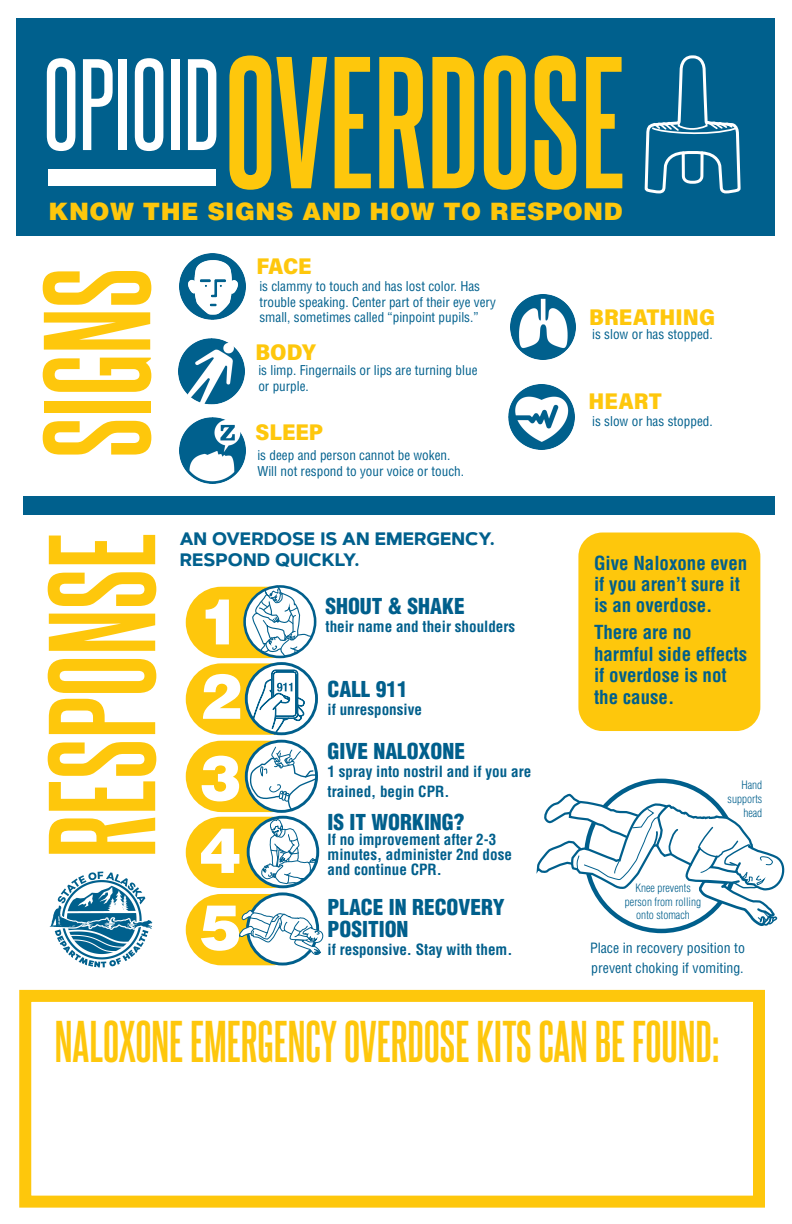
<style>
.page{position:relative;width:792px;height:1224px;background:#fff}
.page>*{position:absolute;margin:0;border:0;box-sizing:border-box;transform-origin:0 0}
.t1{font:700 159.6px "Steelfish Rg";color:#fec70c}
.t2{font:700 129.3px "Steelfish Rg";color:#fec70c}
.t3{font:110.4px "Steelfish Rg";color:#fff}
.t4{font:900 62.8px "Helvetica LT Std";color:#fff}
.t5{font:700 50px "Steelfish Rg";color:#fec70c}
.t6{font:900 24px "Helvetica LT Std";letter-spacing:.02em;color:#fec70c}
.t7{font:22.8px "Acumin Variable Concept";color:#fec70c}
.t8{font:900 condensed 21.4px "Helvetica LT Std";color:#005f8c}
.t9{font:700 condensed 18.9px/21.4px "Helvetica LT Std";color:#005f8c}
.t10{font:700 18px/21.6px "Artegra Sans";color:#00608d}
.t11{font:700 condensed 15.1px/15.1px "Helvetica LT Std";color:#005f8c}
.t12{font:condensed 13.9px/20px "Helvetica LT Std";color:#005f8c}
.t13{font:condensed 13.2px/15.6px "Helvetica LT Std";color:#00608d}
.t14{font:300 condensed 11.3px/13.6px "Helvetica LT Std";color:#005f8c;text-align:center}
</style>
<div class="page">
<div style="left:17px;top:18px;width:758px;height:218px;background:#00608d"></div>
<div style="left:23px;top:497px;width:752px;height:18px;background:#00608d"></div>
<img style="left:180px;top:254px;width:65px;height:65px">
<img style="left:180px;top:418px;width:65px;height:65px">
<img style="left:179px;top:338px;width:65px;height:67px">
<img style="left:510px;top:294px;width:66px;height:65px">
<img style="left:509px;top:385px;width:65px;height:65px">
<div style="left:49px;top:169px;width:167px;height:17px;background:#fff"></div>
<img style="left:49px;top:871px;width:104px;height:97px">
<svg style="left:644px;top:55px;width:97px;height:139px"></svg>
<div style="left:19px;top:990px;width:746px;height:218px;border:12px solid #fec70c"></div>
<div style="left:578px;top:533px;width:182px;height:198px;background:#fec70c;border-radius:24px"></div>
<div style="left:186px;top:587px;width:121px;height:71px;background:#fec70c;border-radius:36px"></div>
<div style="left:186px;top:663px;width:121px;height:72px;background:#fec70c;border-radius:36px"></div>
<div style="left:186px;top:741px;width:121px;height:71px;background:#fec70c;border-radius:36px"></div>
<div style="left:186px;top:817px;width:121px;height:71px;background:#fec70c;border-radius:36px"></div>
<div style="left:186px;top:894px;width:121px;height:71px;background:#fec70c;border-radius:36px"></div>
<svg style="left:245px;top:586px;width:70px;height:71px"></svg>
<div style="left:243px;top:585px;width:73px;height:73px;border:3px solid #005f8c;border-radius:50%"></div>
<svg style="left:252px;top:585px;width:61px;height:74px"></svg>
<svg style="left:246px;top:664px;width:71px;height:70px"></svg>
<div style="left:245px;top:662px;width:73px;height:73px;border:3px solid #005f8c;border-radius:50%"></div>
<svg style="left:252px;top:669px;width:54px;height:66px;background:#b8d0d4"></svg>
<div style="left:245px;top:740px;width:73px;height:73px;border:3px solid #005f8c;border-radius:50%"></div>
<svg style="left:248px;top:746px;width:70px;height:65px"></svg>
<svg style="left:248px;top:894px;width:70px;height:70px"></svg>
<div style="left:246px;top:892px;width:73px;height:74px;border:3px solid #005f8c;border-radius:50%"></div>
<svg style="left:239px;top:910px;width:85px;height:53px"></svg>
<svg style="left:248px;top:817px;width:70px;height:70px"></svg>
<div style="left:247px;top:816px;width:72px;height:72px;border:3px solid #005f8c;border-radius:50%"></div>
<svg style="left:261px;top:818px;width:57px;height:68px"></svg>
<svg style="left:536px;top:793px;width:249px;height:139px"></svg>
<p class="t3" style="left:43px;top:37px;width:178px">OPIOID</p>
<p class="t1" style="left:225px;top:25px;width:402px">OVERDOSE</p>
<p class="t6" style="left:49px;top:196px;width:575px">KNOW THE SIGNS AND HOW TO RESPOND</p>
<p class="t2" style="left:18px;top:458px;width:192px;rotate:-90deg">SIGNS</p>
<p class="t2" style="left:23px;top:858px;width:327px;rotate:-90deg">RESPONSE</p>
<p class="t7" style="left:256px;top:250px;width:57px">FACE</p>
<p class="t13" style="left:259px;top:278px;width:238px">is clammy to touch and has lost color. Has trouble speaking. Center part of their eye very small, sometimes called “pinpoint pupils.”</p>
<p class="t7" style="left:255px;top:337px;width:62px">BODY</p>
<p class="t13" style="left:258px;top:363px;width:221px">is limp. Fingernails or lips are turning blue or purple.</p>
<p class="t7" style="left:255px;top:417px;width:70px">SLEEP</p>
<p class="t13" style="left:257px;top:448px;width:208px">is deep and person cannot be woken.<br>Will not respond to your voice or touch.</p>
<p class="t7" style="left:589px;top:302px;width:128px">BREATHING</p>
<p class="t13" style="left:592px;top:327px;width:122px">is slow or has stopped.</p>
<p class="t7" style="left:589px;top:385px;width:75px">HEART</p>
<p class="t13" style="left:592px;top:413px;width:122px">is slow or has stopped.</p>
<p class="t10" style="left:180px;top:528px;width:316px">AN OVERDOSE IS AN EMERGENCY.<br>RESPOND QUICKLY.</p>
<p class="t9" style="left:594px;top:552px;width:155px">Give Naloxone even if you aren’t sure it is an overdose.</p>
<p class="t9" style="left:594px;top:622px;width:155px">There are no harmful side effects if overdose is not the cause.</p>
<p class="t8" style="left:325px;top:592px;width:141px">SHOUT &amp; SHAKE</p>
<p class="t11" style="left:325px;top:619px;width:191px">their name and their shoulders</p>
<p class="t4" style="left:199px;top:581px;width:43px">1</p>
<p class="t4" style="left:199px;top:655px;width:43px">2</p>
<p class="t4" style="left:199px;top:737px;width:43px">3</p>
<p class="t8" style="left:328px;top:675px;width:82px">CALL 911</p>
<p class="t11" style="left:328px;top:702px;width:96px">if unresponsive</p>
<p class="t8" style="left:328px;top:737px;width:139px">GIVE NALOXONE</p>
<p class="t11" style="left:328px;top:762px;width:205px;line-height:19.7px">1 spray into nostril and if you are trained, begin CPR.</p>
<p class="t8" style="left:328px;top:808px;width:138px">IS IT WORKING?</p>
<p class="t11" style="left:328px;top:831px;width:186px">If no improvement after 2-3 minutes, administer 2nd dose and continue CPR.</p>
<p class="t8" style="left:328px;top:893px;width:179px">PLACE IN RECOVERY</p>
<p class="t8" style="left:328px;top:916px;width:82px">POSITION</p>
<p class="t11" style="left:328px;top:942px;width:186px">if responsive. Stay with them.</p>
<p class="t12" style="left:590px;top:938px;width:156px">Place in recovery position to prevent choking if vomiting.</p>
<p class="t14" style="left:728px;top:778px;width:36px;text-align:right">Hand supports head</p>
<p class="t4" style="left:199px;top:809px;width:43px">4</p>
<p class="t14" style="left:625px;top:881px;width:78px">Knee prevents person from rolling onto stomach</p>
<p class="t4" style="left:199px;top:886px;width:43px">5</p>
<p class="t5" style="left:55px;top:1011px;width:666px">NALOXONE EMERGENCY OVERDOSE KITS CAN BE FOUND:</p>
</div>
